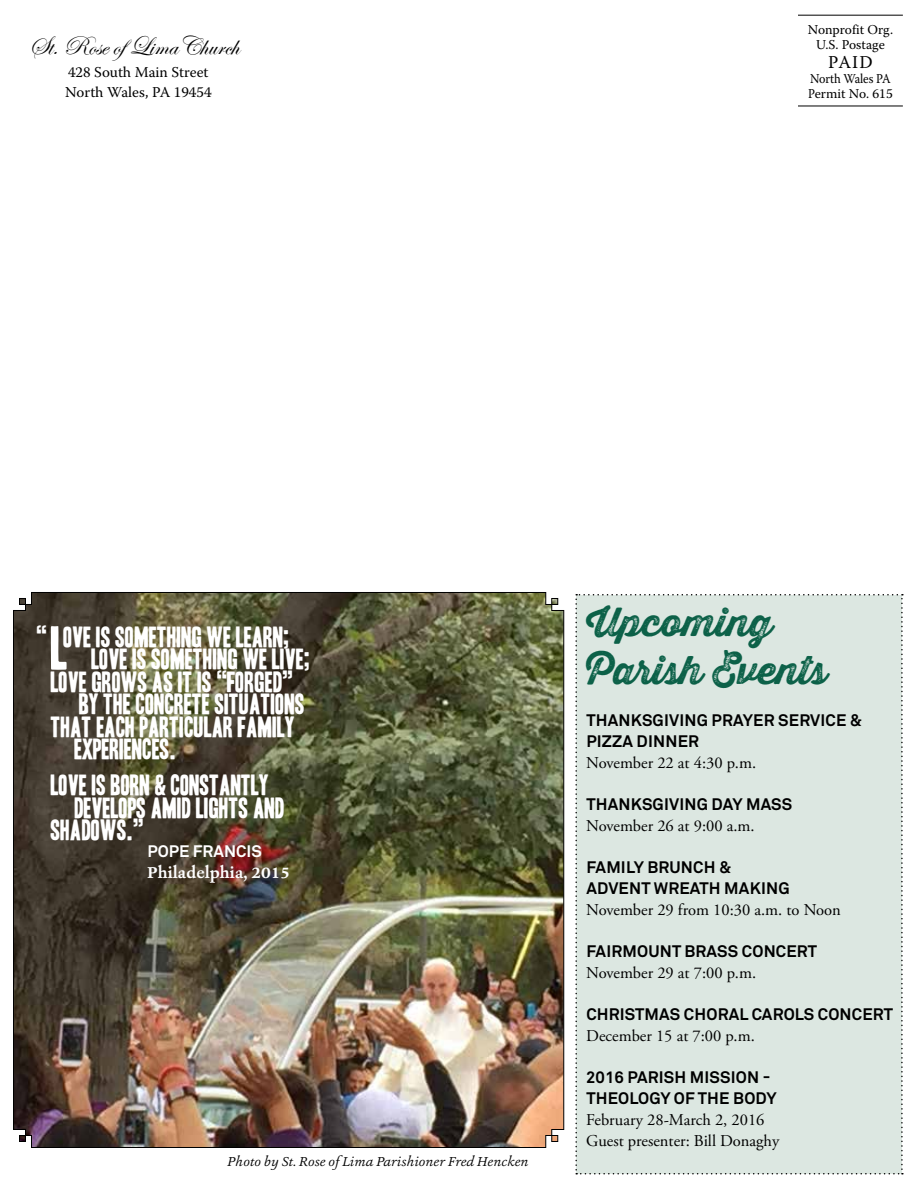
<style>
.page{position:relative;width:918px;height:1188px;background:#fff}
.page>*{position:absolute;margin:0;border:0;box-sizing:border-box;transform-origin:0 0}
.t1{font:39px/48px "Thirsty Rough Bol Two";color:#0c6148}
.t2{font:27px "Edwardian Script ITC";color:#000}
.t3{font:25.5px "Toronto Gothic";color:#fff}
.t4{font:18px "Warnock Pro";color:#000}
.t5{font:700 16.5px/21px "Akkurat Std";letter-spacing:.01em;color:#000}
.t6{font:16.5px/21px "Adobe Garamond Pro";color:#000}
.t7{font:700 16.5px "Ashbury";color:#fff}
.t8{font:700 16.5px "Akkurat Std";color:#fff}
.t9{font:15px/19.5px "Warnock Pro";color:#000}
.t10{font:italic 13.5px "Ashbury";color:#000}
.t11{font:13.5px/15px "Warnock Pro";color:#000;text-align:center}
.t12{font:13.5px/15px "Warnock Pro";color:#000;scale:.9 1}
.s1{font-size:53.55px}
</style>
<div class="page">
<hr style="left:798px;top:15px;width:105px;height:1px;background:#000">
<hr style="left:798px;top:106px;width:105px;height:1px;background:#000">
<div style="left:575px;top:594px;width:328px;height:580px;background:#dce7e1"></div>
<img style="left:13px;top:592px;width:552px;height:556px">
<p class="t2" style="left:29px;top:31px;width:212px">St. Rose ofLima Church</p>
<p class="t9" style="left:65px;top:62px;width:148px">428 South Main Street<br>North Wales, PA 19454</p>
<p class="t11" style="left:808px;top:21px;width:87px">Nonprofit Org.<br>U.S. Postage</p>
<p class="t4" style="left:828px;top:51px;width:46px">PAID</p>
<p class="t12" style="left:808px;top:71px;width:96px">North Wales PA<br>Permit No. 615</p>
<p class="t3" style="left:37px;top:620px;width:254px">“ <span class="s1">L</span>OVE IS SOMETHING WE LEARN;</p>
<p class="t3" style="left:92px;top:643px;width:219px">LOVE IS SOMETHING WE LIVE;</p>
<p class="t3" style="left:51px;top:665px;width:244px">LOVE GROWS AS IT IS “FORGED”</p>
<p class="t3" style="left:79px;top:687px;width:227px">BY THE CONCRETE SITUATIONS</p>
<p class="t3" style="left:51px;top:710px;width:245px">THAT EACH PARTICULAR FAMILY</p>
<p class="t3" style="left:74px;top:732px;width:103px">EXPERIENCES.</p>
<p class="t3" style="left:51px;top:768px;width:219px">LOVE IS BORN &amp; CONSTANTLY</p>
<p class="t3" style="left:74px;top:791px;width:212px">DEVELOPS AMID LIGHTS AND</p>
<p class="t3" style="left:51px;top:813px;width:94px">SHADOWS.”</p>
<p class="t8" style="left:147px;top:841px;width:116px">POPE FRANCIS</p>
<p class="t7" style="left:147px;top:862px;width:144px">Philadelphia, 2015</p>
<p class="t10" style="left:227px;top:1152px;width:303px">Photo by St. Rose of Lima Parishioner Fred Hencken</p>
<h1 class="t1" style="left:586px;top:598px;width:243px">Upcoming<br>Parish Events</h1>
<p class="t5" style="left:586px;top:709px;width:277px">THANKSGIVING PRAYER SERVICE &amp;<br>PIZZA DINNER</p>
<p class="t6" style="left:586px;top:753px;width:171px">November 22 at 4:30 p.m.</p>
<p class="t5" style="left:586px;top:793px;width:207px">THANKSGIVING DAY MASS</p>
<p class="t6" style="left:586px;top:816px;width:170px">November 26 at 9:00 a.m.</p>
<p class="t5" style="left:586px;top:856px;width:205px">FAMILY BRUNCH &amp;<br>ADVENT WREATH MAKING</p>
<p class="t6" style="left:586px;top:900px;width:256px">November 29 from 10:30 a.m. to Noon</p>
<p class="t5" style="left:586px;top:940px;width:232px">FAIRMOUNT BRASS CONCERT</p>
<p class="t6" style="left:586px;top:963px;width:171px">November 29 at 7:00 p.m.</p>
<p class="t5" style="left:586px;top:1003px;width:308px">CHRISTMAS CHORAL CAROLS CONCERT</p>
<p class="t6" style="left:586px;top:1026px;width:170px">December 15 at 7:00 p.m.</p>
<p class="t5" style="left:586px;top:1066px;width:192px">2016 PARISH MISSION -<br>THEOLOGY OF THE BODY</p>
<p class="t6" style="left:586px;top:1110px;width:195px">February 28-March 2, 2016<br>Guest presenter: Bill Donaghy</p>
</div>
